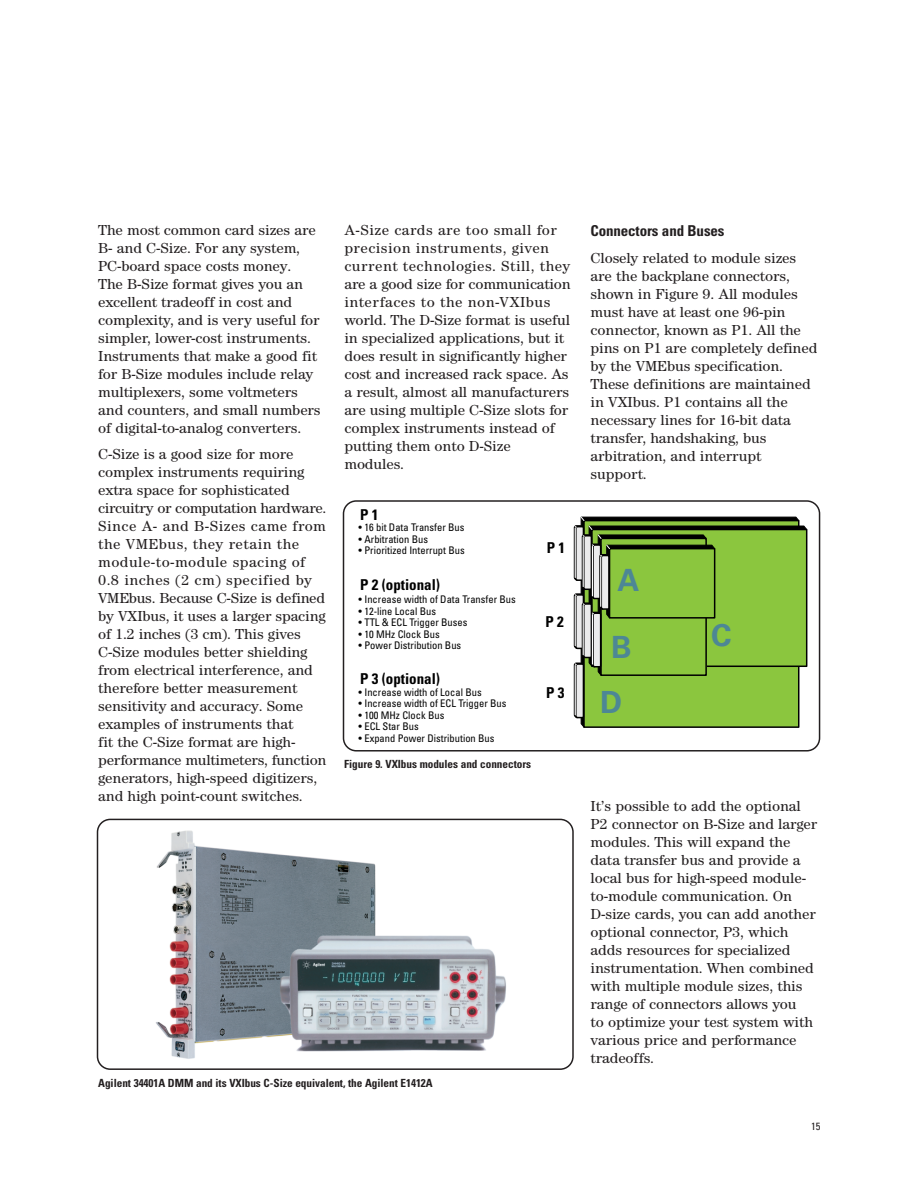
<style>
.page{position:relative;width:918px;height:1188px;background:#fff}
.page>*{position:absolute;margin:0;border:0;box-sizing:border-box;transform-origin:0 0}
.t1{font:700 30.6px "Univers";color:#4d8795}
.t2{font:15px/18px "Agilent Century ITC";letter-spacing:-.01em;color:#231f20}
.t3{font:700 condensed 15px "Univers";color:#000}
.t4{font:700 condensed 15px "Univers";letter-spacing:-.01em;color:#231f20}
.t5{font:700 condensed 11.25px "Univers";letter-spacing:-.005em;color:#231f20}
.t6{font:condensed 10.5px "Univers";color:#000}
.t7{font:condensed 10.5px "Univers";color:#231f20}
</style>
<div class="page">
<svg style="left:343px;top:500px;width:477px;height:252px"></svg>
<svg style="left:97px;top:819px;width:477px;height:251px"></svg>
<p class="t2" style="left:98px;top:222px;width:224px">The most common card sizes are<br>B- and C-Size. For any system,<br>PC-board space costs money.<br>The B-Size format gives you an excellent tradeoff in cost and complexity, and is very useful for simpler, lower-cost instruments.<br>Instruments that make a good fit for B-Size modules include relay multiplexers, some voltmeters and counters, and small numbers of digital-to-analog converters.</p>
<p class="t2" style="left:98px;top:446px;width:230px">C-Size is a good size for more complex instruments requiring extra space for sophisticated circuitry or computation hardware.<br>Since A- and B-Sizes came from the VMEbus, they retain the module-to-module spacing of<br>0.8 inches (2 cm) specified by<br>VMEbus. Because C-Size is defined by VXIbus, it uses a larger spacing of 1.2 inches (3 cm). This gives<br>C-Size modules better shielding from electrical interference, and therefore better measurement sensitivity and accuracy. Some examples of instruments that<br>fit the C-Size format are high&shy;performance multimeters, function generators, high-speed digitizers, and high point-count switches.</p>
<p class="t2" style="left:344px;top:222px;width:228px">A-Size cards are too small for precision instruments, given current technologies. Still, they are a good size for communication interfaces to the non-VXIbus world. The D-Size format is useful in specialized applications, but it does result in significantly higher cost and increased rack space. As a result, almost all manufacturers are using multiple C-Size slots for complex instruments instead of putting them onto D-Size modules.</p>
<p class="t4" style="left:591px;top:225px;width:135px">Connectors and Buses</p>
<p class="t2" style="left:591px;top:250px;width:228px">Closely related to module sizes are the backplane connectors, shown in Figure 9. All modules must have at least one 96-pin connector, known as P1. All the pins on P1 are completely defined by the VMEbus specification.<br>These definitions are maintained in VXIbus. P1 contains all the necessary lines for 16-bit data transfer, handshaking, bus arbitration, and interrupt support.</p>
<p class="t3" style="left:360px;top:509px;width:20px">P 1</p>
<p class="t6" style="left:359px;top:524px;width:107px">• 16 bit Data Transfer Bus</p>
<p class="t6" style="left:359px;top:535px;width:71px">• Arbitration Bus</p>
<p class="t6" style="left:359px;top:547px;width:108px">• Prioritized Interrupt Bus</p>
<p class="t3" style="left:360px;top:579px;width:82px">P 2 (optional)</p>
<p class="t6" style="left:359px;top:596px;width:159px">• Increase width of Data Transfer Bus</p>
<p class="t6" style="left:359px;top:607px;width:79px">• 12-line Local Bus</p>
<p class="t6" style="left:359px;top:619px;width:110px">• TTL &amp; ECL Trigger Buses</p>
<p class="t6" style="left:359px;top:630px;width:83px">• 10 MHz Clock Bus</p>
<p class="t6" style="left:359px;top:641px;width:104px">• Power Distribution Bus</p>
<p class="t3" style="left:360px;top:673px;width:82px">P 3 (optional)</p>
<p class="t6" style="left:359px;top:688px;width:125px">• Increase width of Local Bus</p>
<p class="t6" style="left:359px;top:700px;width:149px">• Increase width of ECL Trigger Bus</p>
<p class="t6" style="left:359px;top:711px;width:87px">• 100 MHz Clock Bus</p>
<p class="t6" style="left:359px;top:723px;width:62px">• ECL Star Bus</p>
<p class="t6" style="left:359px;top:734px;width:137px">• Expand Power Distribution Bus</p>
<p class="t5" style="left:344px;top:760px;width:188px">Figure 9. VXIbus modules and connectors</p>
<p class="t3" style="left:547px;top:542px;width:20px">P 1</p>
<p class="t3" style="left:545px;top:617px;width:20px">P 2</p>
<p class="t3" style="left:546px;top:687px;width:20px">P 3</p>
<h1 class="t1" style="left:617px;top:569px;width:24px">A</h1>
<h1 class="t1" style="left:611px;top:636px;width:22px">B</h1>
<h1 class="t1" style="left:600px;top:691px;width:24px">D</h1>
<h1 class="t1" style="left:711px;top:623px;width:22px">C</h1>
<p class="t2" style="left:591px;top:798px;width:228px">It’s possible to add the optional<br>P2 connector on B-Size and larger modules. This will expand the data transfer bus and provide a local bus for high-speed module&shy;to-module communication. On<br>D-size cards, you can add another optional connector, P3, which adds resources for specialized instrumentation. When combined with multiple module sizes, this range of connectors allows you<br>to optimize your test system with various price and performance tradeoffs.</p>
<p class="t5" style="left:98px;top:1079px;width:336px">Agilent 34401A DMM and its VXIbus C-Size equivalent, the Agilent E1412A</p>
<p class="t7" style="left:811px;top:1122px;width:11px">15</p>
</div>
